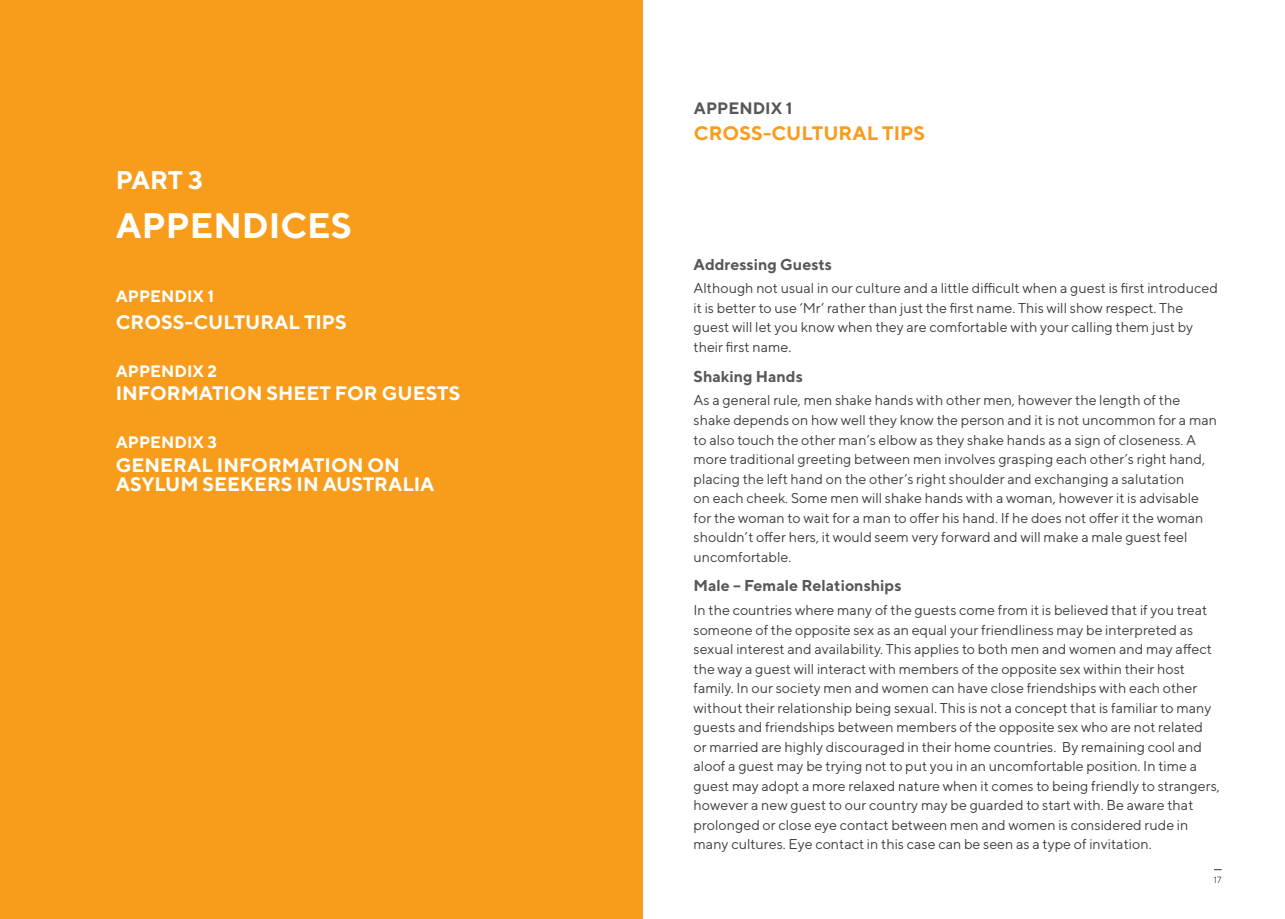
<style>
.page{position:relative;width:1285px;height:919px;background:#fff}
.page>*{position:absolute;margin:0;border:0;box-sizing:border-box;transform-origin:0 0}
.t1{font:700 35.4px "TT Norms";color:#fff}
.t2{font:700 25.5px "TT Norms";color:#fff}
.t3{font:700 19.5px/19.5px "TT Norms";color:#fff}
.t4{font:700 19.5px "TT Norms";color:#f89c1c}
.t5{font:700 16.5px "TT Norms";color:#fff}
.t6{font:700 16.5px "TT Norms";color:#57585a}
.t7{font:700 15.75px "TT Norms";color:#57585a}
.t8{font:14.25px/19.5px "TT Norms";color:#3e3e3f}
.t9{font:9px "TT Norms";color:#3e3e3f}
</style>
<div class="page">
<div style="left:0;top:0;width:642px;height:918px;background:#f89c1c"></div>
<h2 class="t2" style="left:116px;top:164px;width:88px">PART 3</h2>
<h1 class="t1" style="left:116px;top:204px;width:238px">APPENDICES</h1>
<p class="t5" style="left:116px;top:286px;width:100px">APPENDIX 1</p>
<h3 class="t3" style="left:116px;top:312px;width:232px">CROSS-CULTURAL TIPS</h3>
<p class="t5" style="left:116px;top:360px;width:103px">APPENDIX 2</p>
<h3 class="t3" style="left:116px;top:383px;width:346px">INFORMATION SHEET FOR GUESTS</h3>
<p class="t5" style="left:116px;top:431px;width:103px">APPENDIX 3</p>
<h3 class="t3" style="left:116px;top:454px;width:320px">GENERAL INFORMATION ON<br>ASYLUM SEEKERS IN AUSTRALIA</h3>
<p class="t6" style="left:693px;top:97px;width:100px">APPENDIX 1</p>
<h3 class="t4" style="left:693px;top:121px;width:232px">CROSS-CULTURAL TIPS</h3>
<p class="t7" style="left:693px;top:254px;width:140px">Addressing Guests</p>
<p class="t8" style="left:693px;top:278px;width:526px">Although not usual in our culture and a little difficult when a guest is first introduced it is better to use ‘Mr’ rather than just the first name. This will show respect. The guest will let you know when they are comfortable with your calling them just by their first name.</p>
<p class="t7" style="left:693px;top:366px;width:111px">Shaking Hands</p>
<p class="t8" style="left:693px;top:390px;width:525px">As a general rule, men shake hands with other men, however the length of the shake depends on how well they know the person and it is not uncommon for a man to also touch the other man’s elbow as they shake hands as a sign of closeness. A more traditional greeting between men involves grasping each other’s right hand, placing the left hand on the other’s right shoulder and exchanging a salutation<br>on each cheek. Some men will shake hands with a woman, however it is advisable for the woman to wait for a man to offer his hand. If he does not offer it the woman shouldn’t offer hers, it would seem very forward and will make a male guest feel uncomfortable.</p>
<p class="t7" style="left:693px;top:576px;width:209px">Male – Female Relationships</p>
<p class="t8" style="left:693px;top:600px;width:527px">In the countries where many of the guests come from it is believed that if you treat someone of the opposite sex as an equal your friendliness may be interpreted as sexual interest and availability. This applies to both men and women and may affect the way a guest will interact with members of the opposite sex within their host family. In our society men and women can have close friendships with each other without their relationship being sexual. This is not a concept that is familiar to many guests and friendships between members of the opposite sex who are not related or married are highly discouraged in their home countries. By remaining cool and aloof a guest may be trying not to put you in an uncomfortable position. In time a guest may adopt a more relaxed nature when it comes to being friendly to strangers, however a new guest to our country may be guarded to start with. Be aware that prolonged or close eye contact between men and women is considered rude in many cultures. Eye contact in this case can be seen as a type of invitation.</p>
<p class="t9" style="left:1213px;top:874px;width:9px">17</p>
</div>
